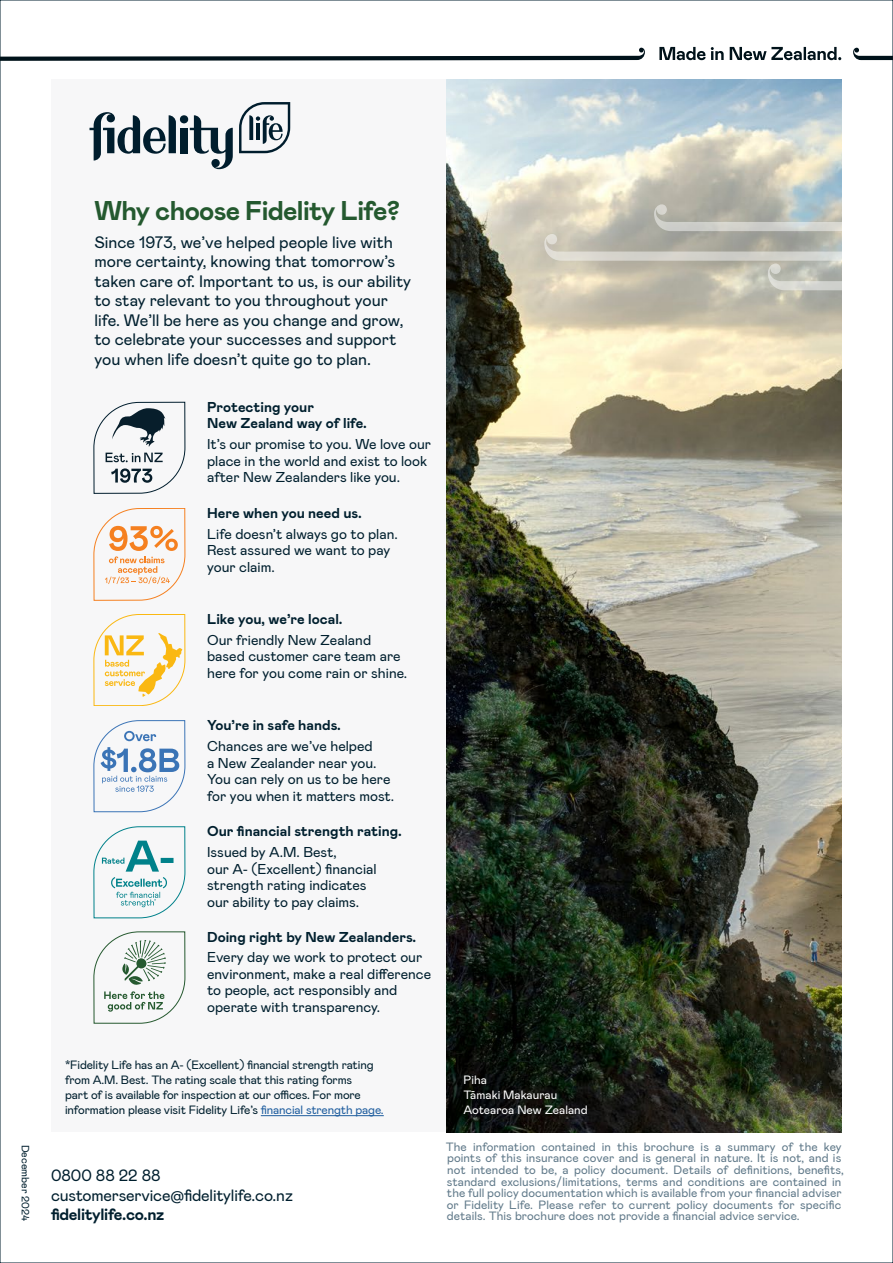
<style>
.page{position:relative;width:893px;height:1263px;background:#fff}
.page>*{position:absolute;margin:0;border:0;box-sizing:border-box;transform-origin:0 0}
.t1{font:700 27px "Mabry Pro";letter-spacing:-.025em;color:#24592f}
.t2{font:16.5px/19.5px "Mabry Pro";color:#001f2e}
.t3{font:16.35px/19.5px "Mabry Pro";letter-spacing:-.01em;color:#001f2e}
.t4{font:700 16.35px "Mabry Pro";letter-spacing:-.02em;color:#001f2e}
.t5{font:14.25px/16.5px "Mabry Pro";color:#001f2e}
.t6{font:700 14.25px/16.5px "Mabry Pro";color:#001f2e}
.t7{font:12px/11.6px "Mabry Pro";letter-spacing:.005em;color:#617a8a}
.t8{font:12px/15px "Mabry Pro";letter-spacing:-.01em;color:#001f2e}
.t9{font:12px/15px "Mabry Pro";color:#fff}
.t10{font:10.5px "Mabry Pro";color:#001f2e}
.s1{color:#205e9f}
</style>
<div class="page">
<div style="left:51px;top:79px;width:395px;height:1053px;background:#f7f7f8"></div>
<img style="left:446px;top:79px;width:396px;height:1053px">
<svg style="left:544px;top:204px;width:298px;height:86px;background:#c1bfb3"></svg>
<svg style="left:94px;top:402px;width:91px;height:92px"></svg>
<svg style="left:94px;top:508px;width:91px;height:93px"></svg>
<svg style="left:94px;top:931px;width:91px;height:92px"></svg>
<div style="left:136px;top:958px;width:10px;height:10px;background:#25592f;border-radius:50%"></div>
<svg style="left:94px;top:614px;width:91px;height:92px"></svg>
<svg style="left:94px;top:826px;width:91px;height:92px"></svg>
<svg style="left:94px;top:720px;width:91px;height:92px"></svg>
<svg style="left:659px;top:47px;width:182px;height:13px"></svg>
<svg style="left:0;top:48px;width:645px;height:13px"></svg>
<svg style="left:853px;top:48px;width:40px;height:12px"></svg>
<div style="left:180px;top:115px;width:8px;height:8px;background:#001d2d;border-radius:50%"></div>
<div style="left:180px;top:128px;width:8px;height:25px;background:#001d2d"></div>
<svg style="left:190px;top:115px;width:43px;height:55px"></svg>
<svg style="left:90px;top:112px;width:86px;height:49px"></svg>
<svg style="left:239px;top:102px;width:51px;height:51px"></svg>
<hr style="left:261px;top:1115px;width:123px;height:1px;background:#205e9f">
<p class="t10" style="left:33px;top:1145px;width:77px;rotate:90deg">December 2024</p>
<h1 class="t1" style="left:95px;top:191px;width:307px">Why choose Fidelity Life?</h1>
<p class="t2" style="left:95px;top:231px;width:318px">Since 1973, we’ve helped people live with more certainty, knowing that tomorrow’s taken care of. Important to us, is our ability to stay relevant to you throughout your life. We’ll be here as you change and grow, to celebrate your successes and support you when life doesn’t quite go to plan.</p>
<p class="t6" style="left:207px;top:398px;width:161px">Protecting your<br>New Zealand way of life.</p>
<p class="t5" style="left:207px;top:435px;width:225px">It’s our promise to you. We love our place in the world and exist to look after New Zealanders like you.</p>
<p class="t6" style="left:207px;top:504px;width:156px">Here when you need us.</p>
<p class="t5" style="left:207px;top:525px;width:192px">Life doesn’t always go to plan.<br>Rest assured we want to pay your claim.</p>
<p class="t6" style="left:207px;top:610px;width:137px">Like you, we’re local.</p>
<p class="t5" style="left:207px;top:631px;width:202px">Our friendly New Zealand based customer care team are here for you come rain or shine.</p>
<p class="t6" style="left:207px;top:716px;width:135px">You’re in safe hands.</p>
<p class="t5" style="left:207px;top:737px;width:189px">Chances are we’ve helped<br>a New Zealander near you.<br>You can rely on us to be here for you when it matters most.</p>
<p class="t6" style="left:207px;top:823px;width:196px">Our financial strength rating.</p>
<p class="t5" style="left:207px;top:843px;width:171px">Issued by A.M. Best,<br>our A- (Excellent) financial strength rating indicates our ability to pay claims.</p>
<p class="t6" style="left:207px;top:928px;width:211px">Doing right by New Zealanders.</p>
<p class="t5" style="left:207px;top:948px;width:225px">Every day we work to protect our environment, make a real difference to people, act responsibly and operate with transparency.</p>
<p class="t8" style="left:65px;top:1057px;width:320px">*Fidelity Life has an A- (Excellent) financial strength rating from A.M. Best. The rating scale that this rating forms<br>part of is available for inspection at our offices. For more information please visit Fidelity Life’s <span class="s1">financial strength page.</span></p>
<p class="t3" style="left:51px;top:1165px;width:244px">0800 88 22 88 customerservice@fidelitylife.co.nz</p>
<p class="t4" style="left:51px;top:1203px;width:115px">fidelitylife.co.nz</p>
<p class="t9" style="left:463px;top:1072px;width:126px">Piha<br>Tāmaki Makaurau<br>Aotearoa New Zealand</p>
<p class="t7" style="left:446px;top:1140px;width:400px">The information contained in this brochure is a summary of the key points of this insurance cover and is general in nature. It is not, and is not intended to be, a policy document. Details of definitions, benefits, standard exclusions/limitations, terms and conditions are contained in the full policy documentation which is available from your financial adviser or Fidelity Life. Please refer to current policy documents for specific details. This brochure does not provide a financial advice service.</p>
</div>
